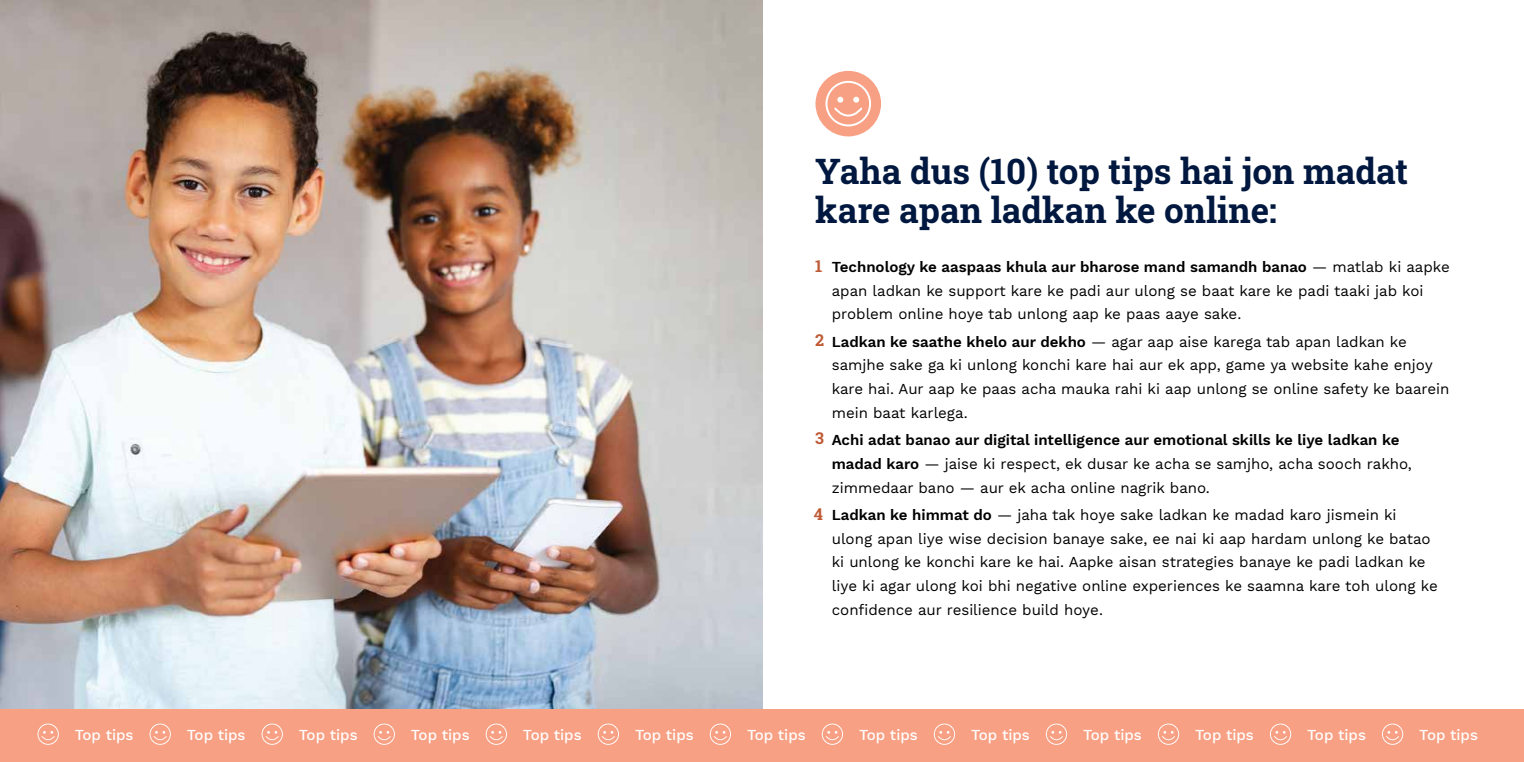
<style>
.page{position:relative;width:1524px;height:762px;background:#fff}
.page>*{position:absolute;margin:0;border:0;box-sizing:border-box;transform-origin:0 0}
.t1{font:700 35px/38.8px "Roboto Slab";color:#00183f}
.t2{font:700 16.25px "Roboto Slab";color:#bf5a36}
.t3{font:15px/23.8px "Work Sans";color:#000}
.t4{font:500 15px "Work Sans";color:#fff}
.s1{font-weight:600}
</style>
<div class="page">
<img style="left:0;top:0;width:762px;height:709px">
<div style="left:0;top:709px;width:1524px;height:53px;background:#f8a084"></div>
<div style="left:815px;top:71px;width:66px;height:65px;background:#f8a084;border-radius:50%"></div>
<svg style="left:825px;top:81px;width:46px;height:45px"></svg>
<svg style="left:38px;top:723px;width:21px;height:22px"></svg>
<svg style="left:486px;top:723px;width:21px;height:22px"></svg>
<svg style="left:1046px;top:723px;width:21px;height:22px"></svg>
<svg style="left:262px;top:723px;width:21px;height:22px"></svg>
<svg style="left:710px;top:723px;width:21px;height:22px"></svg>
<svg style="left:1270px;top:723px;width:21px;height:22px"></svg>
<svg style="left:150px;top:723px;width:21px;height:22px"></svg>
<svg style="left:598px;top:723px;width:21px;height:22px"></svg>
<svg style="left:1158px;top:723px;width:21px;height:22px"></svg>
<svg style="left:374px;top:723px;width:21px;height:22px"></svg>
<svg style="left:934px;top:723px;width:21px;height:22px"></svg>
<svg style="left:822px;top:723px;width:21px;height:22px"></svg>
<svg style="left:1382px;top:723px;width:21px;height:22px"></svg>
<h1 class="t1" style="left:815px;top:151px;width:594px">Yaha dus (10) top tips hai jon madat kare apan ladkan ke online:</h1>
<p class="t2" style="left:815px;top:255px;width:9px">1</p>
<p class="t3" style="left:832px;top:255px;width:619px"><span class="s1">Technology ke aaspaas khula aur bharose mand samandh banao</span> — matlab ki aapke apan ladkan ke support kare ke padi aur ulong se baat kare ke padi taaki jab koi problem online hoye tab unlong aap ke paas aaye sake.</p>
<p class="t3" style="left:832px;top:330px;width:619px"><span class="s1">Ladkan ke saathe khelo aur dekho</span> — agar aap aise karega tab apan ladkan ke samjhe sake ga ki unlong konchi kare hai aur ek app, game ya website kahe enjoy kare hai. Aur aap ke paas acha mauka rahi ki aap unlong se online safety ke baarein mein baat karlega.</p>
<p class="t3" style="left:832px;top:429px;width:582px"><span class="s1">Achi adat banao aur digital intelligence aur emotional skills ke liye ladkan ke madad karo</span> — jaise ki respect, ek dusar ke acha se samjho, acha sooch rakho, zimmedaar bano — aur ek acha online nagrik bano.</p>
<p class="t3" style="left:832px;top:504px;width:607px"><span class="s1">Ladkan ke himmat do</span> — jaha tak hoye sake ladkan ke madad karo jismein ki ulong apan liye wise decision banaye sake, ee nai ki aap hardam unlong ke batao ki unlong ke konchi kare ke hai. Aapke aisan strategies banaye ke padi ladkan ke liye ki agar ulong koi bhi negative online experiences ke saamna kare toh ulong ke confidence aur resilience build hoye.</p>
<p class="t2" style="left:815px;top:329px;width:11px">2</p>
<p class="t2" style="left:815px;top:426px;width:10px">3</p>
<p class="t2" style="left:814px;top:502px;width:11px">4</p>
<p class="t4" style="left:75px;top:726px;width:60px">Top tips</p>
<p class="t4" style="left:187px;top:726px;width:60px">Top tips</p>
<p class="t4" style="left:299px;top:726px;width:60px">Top tips</p>
<p class="t4" style="left:411px;top:726px;width:60px">Top tips</p>
<p class="t4" style="left:523px;top:726px;width:60px">Top tips</p>
<p class="t4" style="left:635px;top:726px;width:60px">Top tips</p>
<p class="t4" style="left:747px;top:726px;width:60px">Top tips</p>
<p class="t4" style="left:859px;top:726px;width:60px">Top tips</p>
<p class="t4" style="left:971px;top:726px;width:60px">Top tips</p>
<p class="t4" style="left:1083px;top:726px;width:60px">Top tips</p>
<p class="t4" style="left:1195px;top:726px;width:60px">Top tips</p>
<p class="t4" style="left:1307px;top:726px;width:60px">Top tips</p>
<p class="t4" style="left:1419px;top:726px;width:60px">Top tips</p>
</div>
